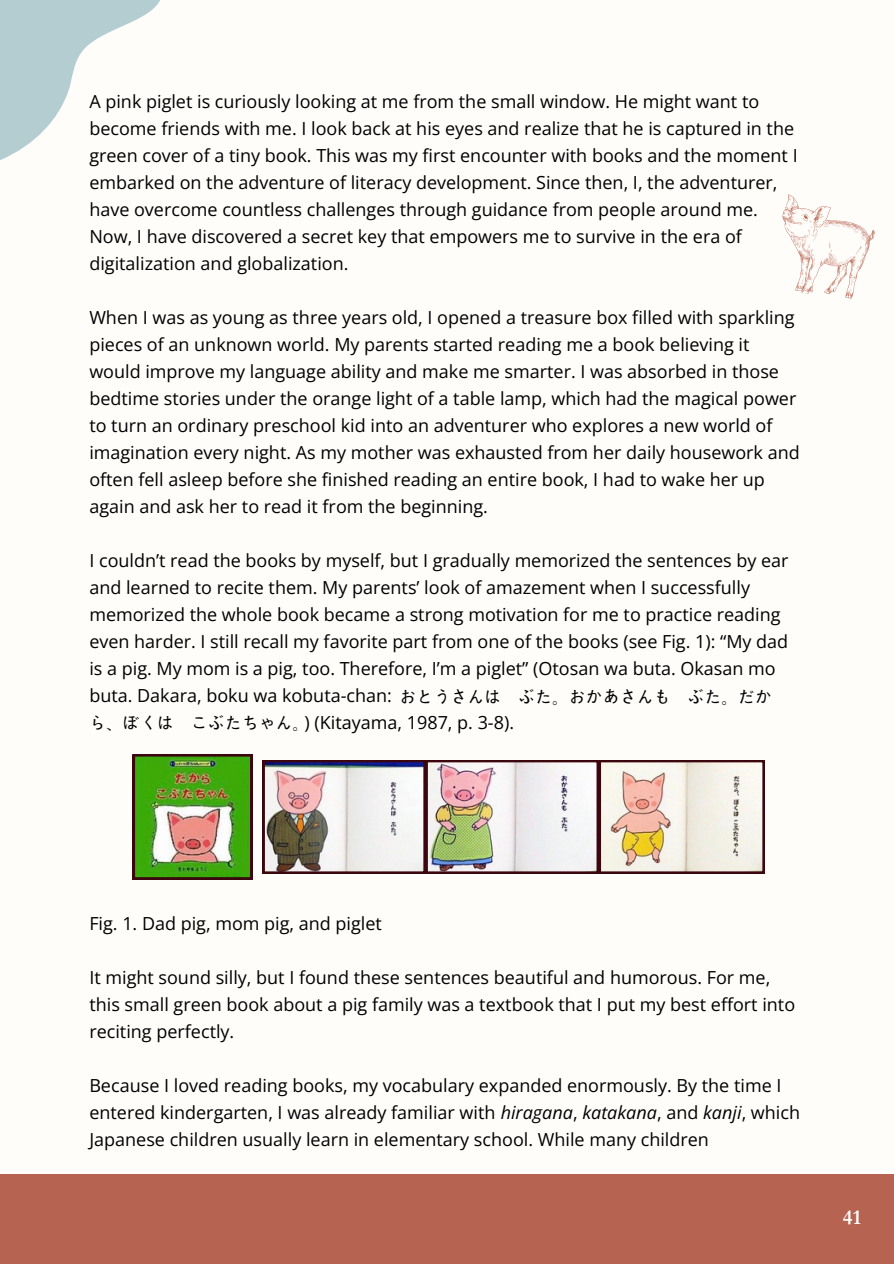
<style>
.page{position:relative;width:894px;height:1264px;background:#fff}
.page>*{position:absolute;margin:0;border:0;box-sizing:border-box;transform-origin:0 0}
.t1{font:700 21px "Garamond";color:#fff}
.t2{font:18px/27px "Open Sans";color:#000}
.t3{font:18px "Nanum Gothic";color:#000}
.s1{font-family:"Nanum Gothic"}
.s2{font-style:italic}
</style>
<div class="page">
<div style="left:0;top:0;width:893px;height:1263px;background:#fffdfa"></div>
<img style="left:133px;top:754px;width:119px;height:125px">
<img style="left:262px;top:760px;width:502px;height:113px">
<svg style="left:782px;top:194px;width:93px;height:105px"></svg>
<div style="left:0;top:1174px;width:893px;height:89px;background:#b66451"></div>
<svg style="left:0;top:0;width:160px;height:160px"></svg>
<p class="t2" style="left:89px;top:87px;width:709px">A pink piglet is curiously looking at me from the small window. He might want to become friends with me. I look back at his eyes and realize that he is captured in the green cover of a tiny book. This was my first encounter with books and the moment I embarked on the adventure of literacy development. Since then, I, the adventurer, have overcome countless challenges through guidance from people around me.<br>Now, I have discovered a secret key that empowers me to survive in the era of digitalization and globalization.</p>
<p class="t2" style="left:89px;top:303px;width:711px">When I was as young as three years old, I opened a treasure box filled with sparkling pieces of an unknown world. My parents started reading me a book believing it would improve my language ability and make me smarter. I was absorbed in those bedtime stories under the orange light of a table lamp, which had the magical power to turn an ordinary preschool kid into an adventurer who explores a new world of imagination every night. As my mother was exhausted from her daily housework and often fell asleep before she finished reading an entire book, I had to wake her up again and ask her to read it from the beginning.</p>
<p class="t2" style="left:89px;top:546px;width:700px">I couldn’t read the books by myself, but I gradually memorized the sentences by ear</p>
<p class="t2" style="left:89px;top:573px;width:662px">and learned to recite them. My parents’ look of amazement when I successfully</p>
<p class="t2" style="left:89px;top:600px;width:692px">memorized the whole book became a strong motivation for me to practice reading</p>
<p class="t2" style="left:89px;top:627px;width:700px">even harder. I still recall my favorite part from one of the books (see Fig. 1): “My dad</p>
<p class="t2" style="left:89px;top:654px;width:687px">is a pig. My mom is a pig, too. Therefore, I’m a piglet” (Otosan wa buta. Okasan mo</p>
<p class="t2" style="left:89px;top:681px;width:684px">buta. Dakara, boku wa kobuta-chan: <span class="s1">おとうさんは ぶた。おかあさんも ぶた。だか</span></p>
<p class="t2" style="left:304px;top:708px;width:211px">) (Kitayama, 1987, p. 3-8).</p>
<h1 class="t3" style="left:89px;top:712px;width:221px">ら、ぼくは こぶたちゃん。</h1>
<h1 class="t2" style="left:89px;top:909px;width:294px">Fig. 1. Dad pig, mom pig, and piglet</h1>
<h1 class="t2" style="left:89px;top:963px;width:707px">It might sound silly, but I found these sentences beautiful and humorous. For me, this small green book about a pig family was a textbook that I put my best effort into reciting perfectly.</h1>
<p class="t2" style="left:89px;top:1071px;width:712px">Because I loved reading books, my vocabulary expanded enormously. By the time I entered kindergarten, I was already familiar with <span class="s2">hiragana</span>, <span class="s2">katakana</span>, and <span class="s2">kanji</span>, which<br>Japanese children usually learn in elementary school. While many children</p>
<p class="t1" style="left:842px;top:1206px;width:20px">41</p>
</div>
